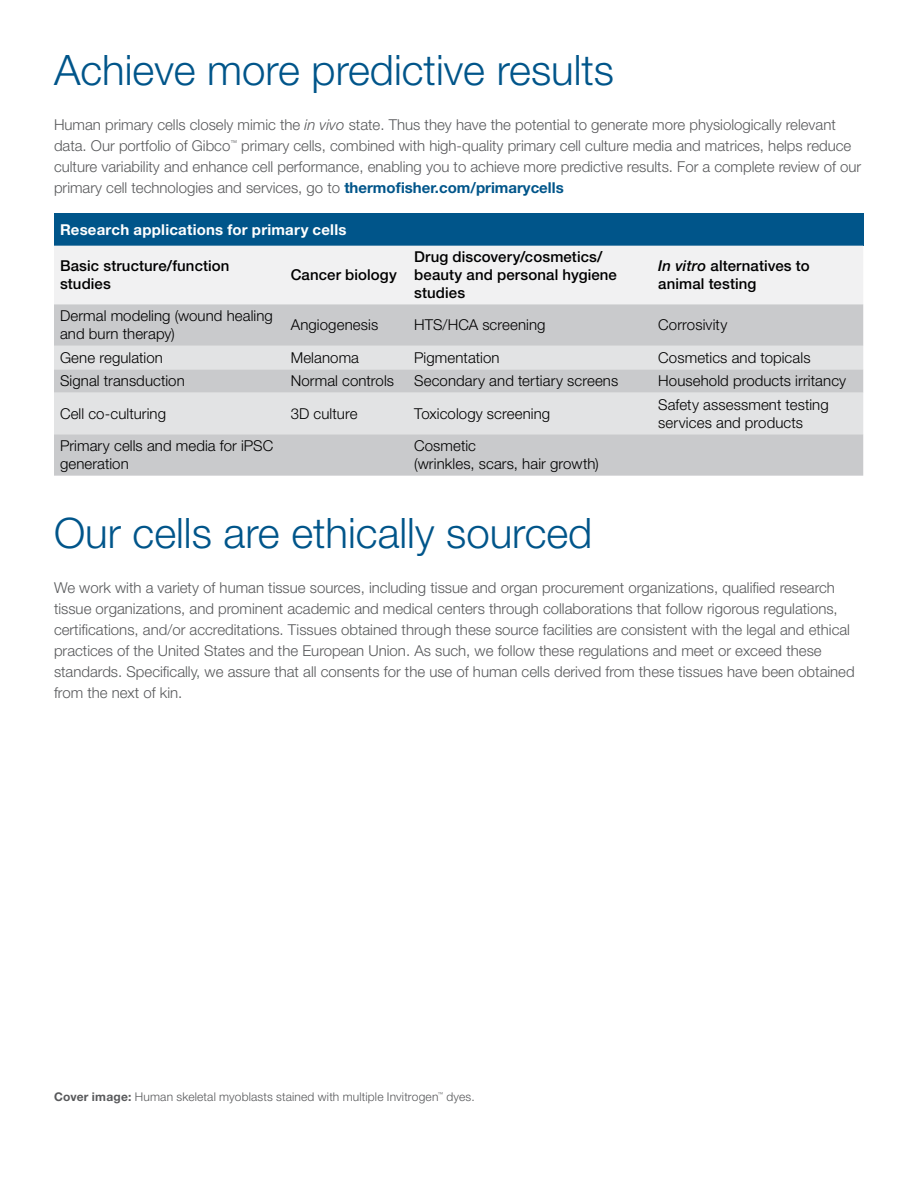
<style>
.page{position:relative;width:918px;height:1188px;background:#fff}
.page>*{position:absolute;margin:0;border:0;box-sizing:border-box;transform-origin:0 0}
.t1{font:300 42px "Helvetica Neue LT Std";color:#00558a}
.t2{font:300 15px/21px "Helvetica Neue LT Std";color:#58595b}
.t3{font:300 15px/18px "Helvetica Neue LT Std";letter-spacing:.005em;color:#000}
.t4{font:500 15px/18px "Helvetica Neue LT Std";letter-spacing:.005em;color:#000}
.t5{font:700 15px "Helvetica Neue LT Std";letter-spacing:.015em;color:#fff}
.t6{font:300 12px "Helvetica Neue LT Std";letter-spacing:.015em;color:#58595b}
.t7{font:300 6.75px "Helvetica Neue LT Std";color:#58595b}
.t8{font:300 5.4px "Helvetica Neue LT Std";color:#58595b}
.s1{font-style:italic}
.s2{font-weight:700;color:#00558a}
.s3{font-weight:700}
</style>
<div class="page">
<div style="left:54px;top:213px;width:809px;height:33px;background:#00558a"></div>
<div style="left:54px;top:246px;width:809px;height:58px;background:#f1f1f2"></div>
<div style="left:54px;top:304px;width:809px;height:172px;background:#c9cacc"></div>
<svg style="left:54px;top:346px;width:809px;height:88px;background:#dbdcdd"></svg>
<h1 class="t1" style="left:54px;top:44px;width:562px">Achieve more predictive results</h1>
<p class="t2" style="left:54px;top:114px;width:783px">Human primary cells closely mimic the <span class="s1">in vivo</span> state. Thus they have the potential to generate more physiologically relevant data. Our portfolio of Gibco</p>
<p class="t7" style="left:230px;top:138px;width:8px">™</p>
<p class="t2" style="left:54px;top:135px;width:809px;text-indent:187px">primary cells, combined with high-quality primary cell culture media and matrices, helps reduce culture variability and enhance cell performance, enabling you to achieve more predictive results. For a complete review of our primary cell technologies and services, go to <span class="s2">thermofisher.com/primarycells</span></p>
<p class="t5" style="left:60px;top:220px;width:288px">Research applications for primary cells</p>
<p class="t4" style="left:60px;top:257px;width:171px">Basic structure/function studies</p>
<p class="t4" style="left:291px;top:266px;width:108px">Cancer biology</p>
<p class="t4" style="left:414px;top:248px;width:204px">Drug discovery/cosmetics/ beauty and personal hygiene studies</p>
<p class="t4" style="left:658px;top:257px;width:153px"><span class="s1">In vitro</span> alternatives to animal testing</p>
<p class="t3" style="left:60px;top:307px;width:214px">Dermal modeling (wound healing and burn therapy)</p>
<p class="t3" style="left:291px;top:316px;width:89px">Angiogenesis</p>
<p class="t3" style="left:414px;top:316px;width:133px">HTS/HCA screening</p>
<p class="t3" style="left:658px;top:316px;width:71px">Corrosivity</p>
<p class="t3" style="left:60px;top:348px;width:104px">Gene regulation</p>
<p class="t3" style="left:291px;top:348px;width:70px">Melanoma</p>
<p class="t3" style="left:414px;top:348px;width:87px">Pigmentation</p>
<p class="t3" style="left:658px;top:348px;width:154px">Cosmetics and topicals</p>
<p class="t3" style="left:60px;top:372px;width:126px">Signal transduction</p>
<p class="t3" style="left:291px;top:372px;width:105px">Normal controls</p>
<p class="t3" style="left:414px;top:372px;width:206px">Secondary and tertiary screens</p>
<p class="t3" style="left:658px;top:372px;width:189px">Household products irritancy</p>
<p class="t3" style="left:60px;top:404px;width:108px">Cell co-culturing</p>
<p class="t3" style="left:291px;top:404px;width:68px">3D culture</p>
<p class="t3" style="left:414px;top:404px;width:138px">Toxicology screening</p>
<p class="t3" style="left:658px;top:395px;width:172px">Safety assessment testing services and products</p>
<p class="t3" style="left:60px;top:437px;width:215px">Primary cells and media for iPSC generation</p>
<p class="t3" style="left:414px;top:437px;width:186px">Cosmetic<br>(wrinkles, scars, hair growth)</p>
<h1 class="t1" style="left:54px;top:507px;width:540px">Our cells are ethically sourced</h1>
<p class="t2" style="left:54px;top:577px;width:802px">We work with a variety of human tissue sources, including tissue and organ procurement organizations, qualified research tissue organizations, and prominent academic and medical centers through collaborations that follow rigorous regulations, certifications, and/or accreditations. Tissues obtained through these source facilities are consistent with the legal and ethical practices of the United States and the European Union. As such, we follow these regulations and meet or exceed these standards. Specifically, we assure that all consents for the use of human cells derived from these tissues have been obtained from the next of kin.</p>
<p class="t6" style="left:54px;top:1089px;width:386px"><span class="s3">Cover image:</span> Human skeletal myoblasts stained with multiple Invitrogen</p>
<p class="t8" style="left:438px;top:1091px;width:7px">™</p>
<p class="t6" style="left:446px;top:1089px;width:30px">dyes.</p>
</div>
